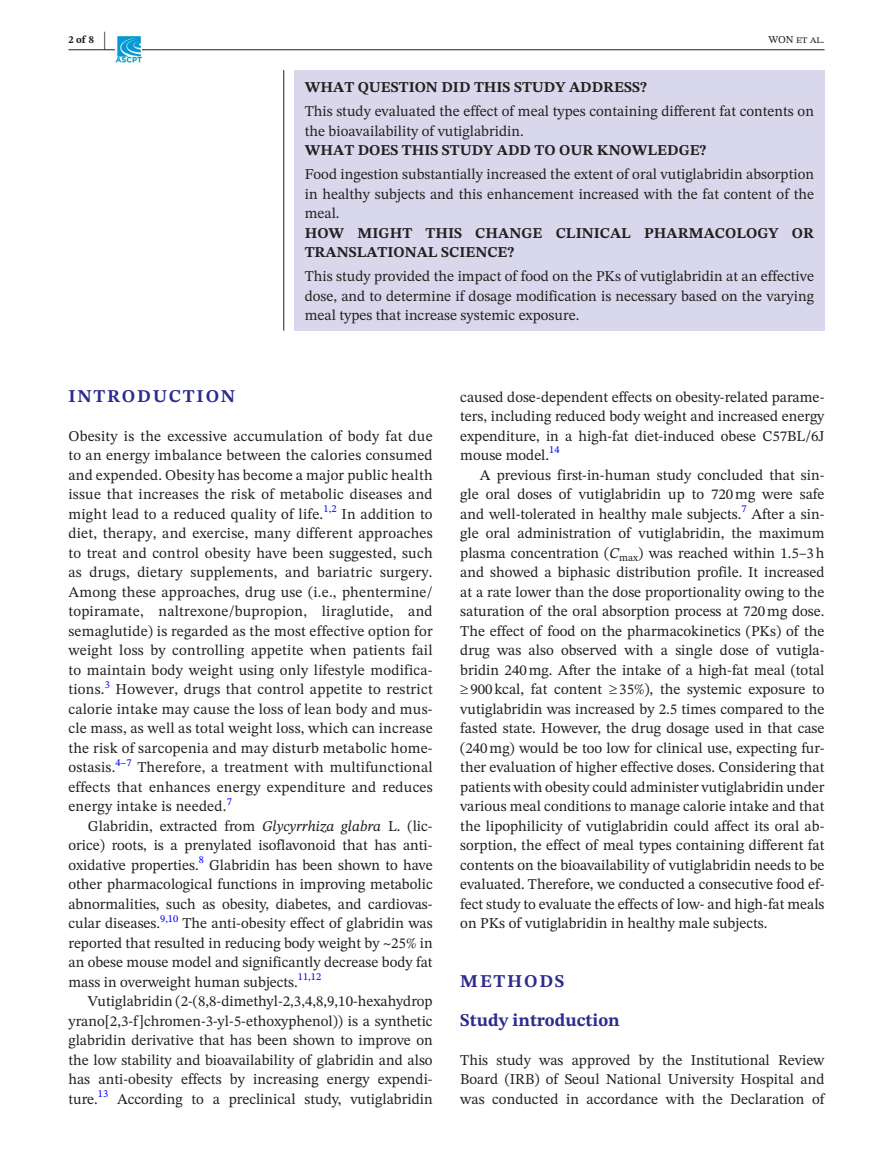
<style>
.page{position:relative;width:893px;height:1174px;background:#fff}
.page>*{position:absolute;margin:0;border:0;box-sizing:border-box;transform-origin:0 0}
.t1{font:700 18px/39px "STIX Two Text";color:#2c2d8c}
.t2{font:700 18px "STIX Two Text";letter-spacing:.085em;color:#2c2d8c}
.t3{font:15px/19.5px "STIX Two Text";color:#231f20;text-align:justify}
.t4{font:700 15px/19.5px "STIX Two Text";color:#231f20}
.t5{font:10.5px "STIX Two Text";color:#00f}
.t6{font:10.5px "STIX Two Text";color:#231f20}
.t7{font:700 10.5px "STIX Two Text";color:#231f20}
.s1{font-size:21px}
.s2{font-style:italic}
.s3{font-family:"STIX"}
</style>
<div class="page">
<hr style="left:68px;top:49px;width:756px;height:1px;background:#231f20">
<img style="left:116px;top:37px;width:25px;height:25px">
<div style="left:294px;top:70px;width:530px;height:260px;background:#d9d7eb"></div>
<hr style="left:283px;top:70px;width:1px;height:260px;background:#231f20">
<p class="t7" style="left:68px;top:32px;width:39px">2 of 8 <span class="s1">|</span></p>
<p class="t6" style="left:768px;top:32px;width:57px">WON et al.</p>
<p class="t4" style="left:305px;top:78px;width:344px">WHAT QUESTION DID THIS STUDY ADDRESS?</p>
<p class="t3" style="left:305px;top:101px;width:511px">This study evaluated the effect of meal types containing different fat contents on the bioavailability of vutiglabridin.</p>
<p class="t4" style="left:305px;top:141px;width:403px">WHAT DOES THIS STUDY ADD TO OUR KNOWLEDGE?</p>
<p class="t3" style="left:305px;top:164px;width:511px">Food ingestion substantially increased the extent of oral vutiglabridin absorption in healthy subjects and this enhancement increased with the fat content of the meal.</p>
<p class="t4" style="left:305px;top:223px;width:511px">HOW MIGHT THIS CHANGE CLINICAL PHARMACOLOGY OR<br>TRANSLATIONAL SCIENCE?</p>
<p class="t3" style="left:305px;top:266px;width:511px">This study provided the impact of food on the PKs of vutiglabridin at an effective dose, and to determine if dosage modification is necessary based on the varying meal types that increase systemic exposure.</p>
<p class="t2" style="left:68px;top:383px;width:168px">INTRODUCTION</p>
<p class="t3" style="left:68px;top:426px;width:366px">Obesity is the excessive accumulation of body fat due to an energy imbalance between the calories consumed and expended. Obesity has become a major public health issue that increases the risk of metabolic diseases and might lead to a reduced quality of life.</p>
<p class="t5" style="left:323px;top:501px;width:15px">1,2</p>
<p class="t3" style="left:68px;top:504px;width:366px;text-indent:273px">In addition to diet, therapy, and exercise, many different approaches to treat and control obesity have been suggested, such as drugs, dietary supplements, and bariatric surgery.<br>Among these approaches, drug use (i.e., phentermine/ topiramate, naltrexone/bupropion, liraglutide, and semaglutide) is regarded as the most effective option for weight loss by controlling appetite when patients fail to maintain body weight using only lifestyle modifica&shy;tions.</p>
<p class="t5" style="left:105px;top:676px;width:7px">3</p>
<p class="t3" style="left:68px;top:679px;width:366px;text-indent:47px">However, drugs that control appetite to restrict calorie intake may cause the loss of lean body and mus&shy;cle mass, as well as total weight loss, which can increase the risk of sarcopenia and may disturb metabolic home&shy;ostasis.</p>
<p class="t5" style="left:116px;top:754px;width:17px">4–7</p>
<p class="t3" style="left:68px;top:757px;width:366px;text-indent:69px">Therefore, a treatment with multifunctional effects that enhances energy expenditure and reduces energy intake is needed.</p>
<p class="t5" style="left:227px;top:793px;width:7px">7</p>
<p class="t3" style="left:68px;top:816px;width:366px;text-indent:20px">Glabridin, extracted from <span class="s2">Glycyrrhiza glabra</span> L. (lic&shy;orice) roots, is a prenylated isoflavonoid that has anti&shy;oxidative properties.</p>
<p class="t5" style="left:199px;top:852px;width:7px">8</p>
<p class="t3" style="left:68px;top:855px;width:366px;text-indent:141px">Glabridin has been shown to have other pharmacological functions in improving metabolic abnormalities, such as obesity, diabetes, and cardiovas&shy;cular diseases.</p>
<p class="t5" style="left:160px;top:910px;width:20px">9,10</p>
<p class="t3" style="left:68px;top:913px;width:366px;text-indent:114px">The anti-obesity effect of glabridin was reported that resulted in reducing body weight by <span class="s3">~</span>25% in an obese mouse model and significantly decrease body fat mass in overweight human subjects.</p>
<p class="t5" style="left:298px;top:969px;width:25px">11,12</p>
<p class="t3" style="left:68px;top:991px;width:366px;text-indent:20px">Vutiglabridin (2-(8,8-dimethyl-2,3,4,8,9,10-hexahydrop yrano[2,3-f]chromen-3-yl-5-ethoxyphenol)) is a synthetic glabridin derivative that has been shown to improve on the low stability and bioavailability of glabridin and also has anti-obesity effects by increasing energy expendi&shy;ture.</p>
<p class="t5" style="left:98px;top:1086px;width:12px">13</p>
<p class="t3" style="left:117px;top:1089px;width:317px">According to a preclinical study, vutiglabridin</p>
<p class="t3" style="left:460px;top:387px;width:366px">caused dose-dependent effects on obesity-related parame&shy;ters, including reduced body weight and increased energy expenditure, in a high-fat diet-induced obese C57BL/6J mouse model.</p>
<p class="t5" style="left:549px;top:442px;width:12px">14</p>
<p class="t3" style="left:460px;top:465px;width:366px;text-indent:20px">A previous first-in-human study concluded that sin&shy;gle oral doses of vutiglabridin up to 720mg were safe and well-tolerated in healthy male subjects.</p>
<p class="t5" style="left:741px;top:501px;width:7px">7</p>
<p class="t3" style="left:460px;top:504px;width:366px;text-indent:291px">After a sin&shy;gle oral administration of vutiglabridin, the maximum plasma concentration (<span class="s2">C</span><sub>max</sub>) was reached within 1.5–3h and showed a biphasic distribution profile. It increased at a rate lower than the dose proportionality owing to the saturation of the oral absorption process at 720mg dose.<br>The effect of food on the pharmacokinetics (PKs) of the drug was also observed with a single dose of vutigla&shy;bridin 240mg. After the intake of a high-fat meal (total ≥900kcal, fat content ≥35%), the systemic exposure to vutiglabridin was increased by 2.5 times compared to the fasted state. However, the drug dosage used in that case (240mg) would be too low for clinical use, expecting fur&shy;ther evaluation of higher effective doses. Considering that patients with obesity could administer vutiglabridin under various meal conditions to manage calorie intake and that the lipophilicity of vutiglabridin could affect its oral ab&shy;sorption, the effect of meal types containing different fat contents on the bioavailability of vutiglabridin needs to be evaluated. Therefore, we conducted a consecutive food ef&shy;fect study to evaluate the effects of low- and high-fat meals on PKs of vutiglabridin in healthy male subjects.</p>
<p class="t1" style="left:460px;top:962px;width:161px">METHODS<br>Study introduction</p>
<p class="t3" style="left:460px;top:1050px;width:366px">This study was approved by the Institutional Review Board (IRB) of Seoul National University Hospital and was conducted in accordance with the Declaration of</p>
</div>
